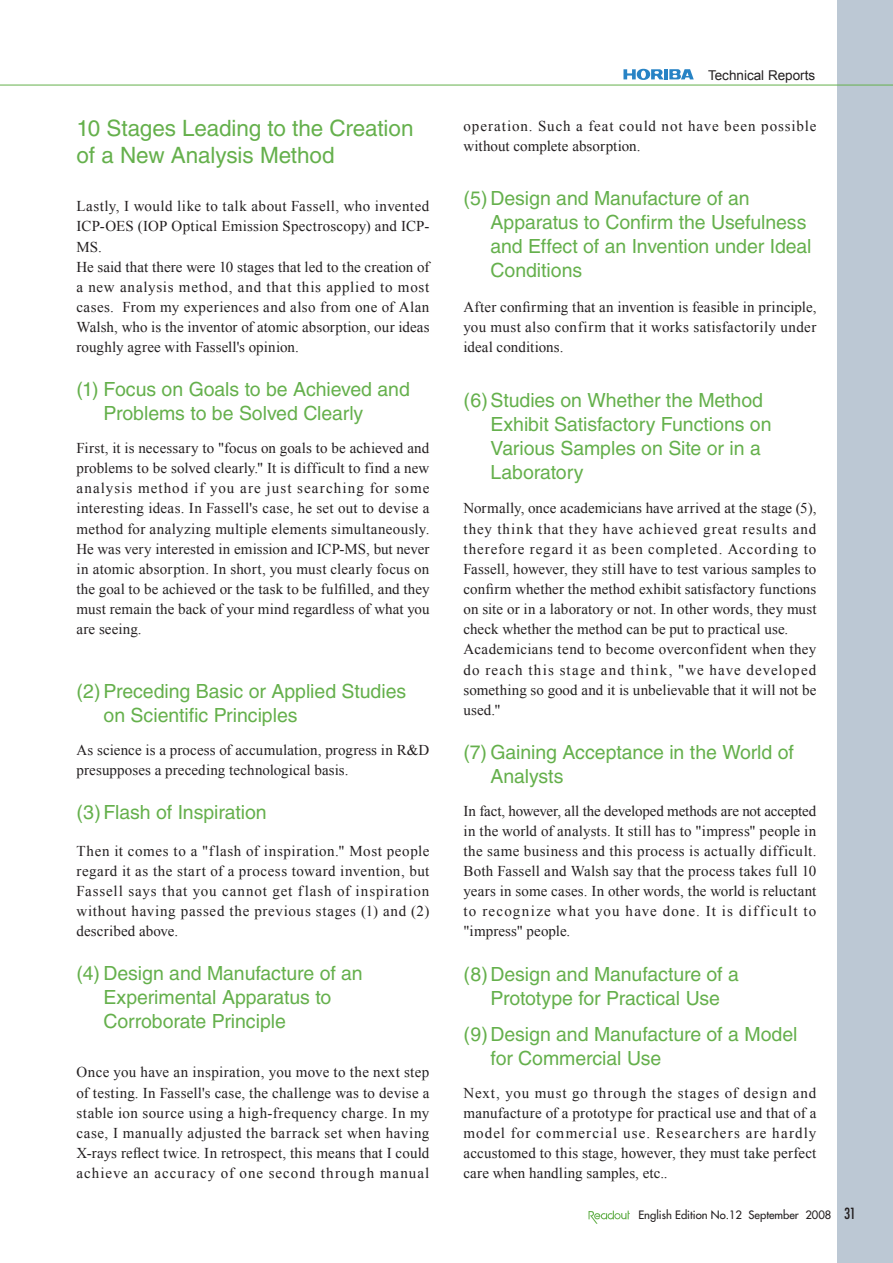
<style>
.page{position:relative;width:893px;height:1263px;background:#fff}
.page>*{position:absolute;margin:0;border:0;box-sizing:border-box;transform-origin:0 0}
.t1{font:22.5px/27px "Helvetica";letter-spacing:-.005em;color:#65b04c}
.t2{font:19.5px/24px "Helvetica";letter-spacing:-.005em;color:#65b04c}
.t3{font:15px/20.1px "Times New Roman";letter-spacing:.015em;color:#231f20;text-align:justify}
.t4{font:15px/20.1px "Times New Roman";letter-spacing:.05em;color:#231f20}
.t5{font:13.5px "Arial";color:#231f20}
.t6{font:11.25px "Futura";color:#231f20}
.s1{font-stretch:condensed;font-size:15px}
</style>
<div class="page">
<svg style="left:623px;top:69px;width:71px;height:11px"></svg>
<div style="left:838px;top:0;width:55px;height:1263px;background:#bcc8d4"></div>
<svg style="left:588px;top:1210px;width:42px;height:14px"></svg>
<hr style="left:0;top:85px;width:893px;height:1px;background:#65b04c">
<h1 class="t1" style="left:77px;top:115px;width:338px">10 Stages Leading to the Creation of a New Analysis Method</h1>
<p class="t3" style="left:77px;top:196px;width:354px;text-align:left">Lastly, I would like to talk about Fassell, who invented ICP-OES (IOP Optical Emission Spectroscopy) and ICP-MS.<br>He said that there were 10 stages that led to the creation of a new analysis method, and that this applied to most cases. From my experiences and also from one of Alan Walsh, who is the inventor of atomic absorption, our ideas roughly agree with Fassell's opinion.</p>
<h2 class="t2" style="left:104px;top:377px;width:308px;text-indent:-27px">(1) Focus on Goals to be Achieved and<br>Problems to be Solved Clearly</h2>
<p class="t3" style="left:77px;top:438px;width:355px">First, it is necessary to "focus on goals to be achieved and problems to be solved clearly." It is difficult to find a new analysis method if you are just searching for some interesting ideas. In Fassell's case, he set out to devise a method for analyzing multiple elements simultaneously.<br>He was very interested in emission and ICP-MS, but never in atomic absorption. In short, you must clearly focus on the goal to be achieved or the task to be fulfilled, and they must remain the back of your mind regardless of what you are seeing.</p>
<h2 class="t2" style="left:104px;top:679px;width:304px;text-indent:-27px">(2) Preceding Basic or Applied Studies on Scientific Principles</h2>
<p class="t3" style="left:77px;top:740px;width:354px">As science is a process of accumulation, progress in R&amp;D presupposes a preceding technological basis.</p>
<h2 class="t2" style="left:77px;top:800px;width:192px">(3) Flash of Inspiration</h2>
<p class="t3" style="left:77px;top:841px;width:354px">Then it comes to a "flash of inspiration." Most people regard it as the start of a process toward invention, but Fassell says that you cannot get flash of inspiration without having passed the previous stages (1) and (2) described above.</p>
<h2 class="t2" style="left:104px;top:961px;width:261px;text-indent:-27px">(4) Design and Manufacture of an<br>Experimental Apparatus to<br>Corroborate Principle</h2>
<p class="t3" style="left:77px;top:1062px;width:354px">Once you have an inspiration, you move to the next step of testing. In Fassell's case, the challenge was to devise a stable ion source using a high-frequency charge. In my case, I manually adjusted the barrack set when having X-rays reflect twice. In retrospect, this means that I could achieve an accuracy of one second through manual</p>
<p class="t5" style="left:708px;top:66px;width:109px">Technical Reports</p>
<p class="t4" style="left:463px;top:115px;width:354px">operation. Such a feat could not have been possible without complete absorption.</p>
<h2 class="t2" style="left:490px;top:186px;width:323px;text-indent:-27px">(5) Design and Manufacture of an<br>Apparatus to Confirm the Usefulness and Effect of an Invention under Ideal<br>Conditions</h2>
<p class="t3" style="left:463px;top:297px;width:354px">After confirming that an invention is feasible in principle, you must also confirm that it works satisfactorily under ideal conditions.</p>
<h2 class="t2" style="left:490px;top:388px;width:283px;text-indent:-27px">(6) Studies on Whether the Method<br>Exhibit Satisfactory Functions on<br>Various Samples on Site or in a<br>Laboratory</h2>
<p class="t3" style="left:463px;top:498px;width:354px;text-align:left">Normally, once academicians have arrived at the stage (5), they think that they have achieved great results and therefore regard it as been completed. According to Fassell, however, they still have to test various samples to confirm whether the method exhibit satisfactory functions on site or in a laboratory or not. In other words, they must check whether the method can be put to practical use.<br>Academicians tend to become overconfident when they do reach this stage and think, "we have developed something so good and it is unbelievable that it will not be used."</p>
<h2 class="t2" style="left:490px;top:740px;width:305px;text-indent:-27px">(7) Gaining Acceptance in the World of<br>Analysts</h2>
<p class="t3" style="left:463px;top:800px;width:354px">In fact, however, all the developed methods are not accepted in the world of analysts. It still has to "impress" people in the same business and this process is actually difficult.<br>Both Fassell and Walsh say that the process takes full 10 years in some cases. In other words, the world is reluctant to recognize what you have done. It is difficult to "impress" people.</p>
<h2 class="t2" style="left:463px;top:962px;width:277px;text-align:center">(8) Design and Manufacture of a<br>Prototype for Practical Use</h2>
<h2 class="t2" style="left:490px;top:1022px;width:308px;text-indent:-27px">(9) Design and Manufacture of a Model for Commercial Use</h2>
<p class="t3" style="left:463px;top:1082px;width:354px">Next, you must go through the stages of design and manufacture of a prototype for practical use and that of a model for commercial use. Researchers are hardly accustomed to this stage, however, they must take perfect care when handling samples, etc..</p>
<p class="t6" style="left:638px;top:1208px;width:219px">English Edition No.12 September 2008 <span class="s1">31</span></p>
</div>
